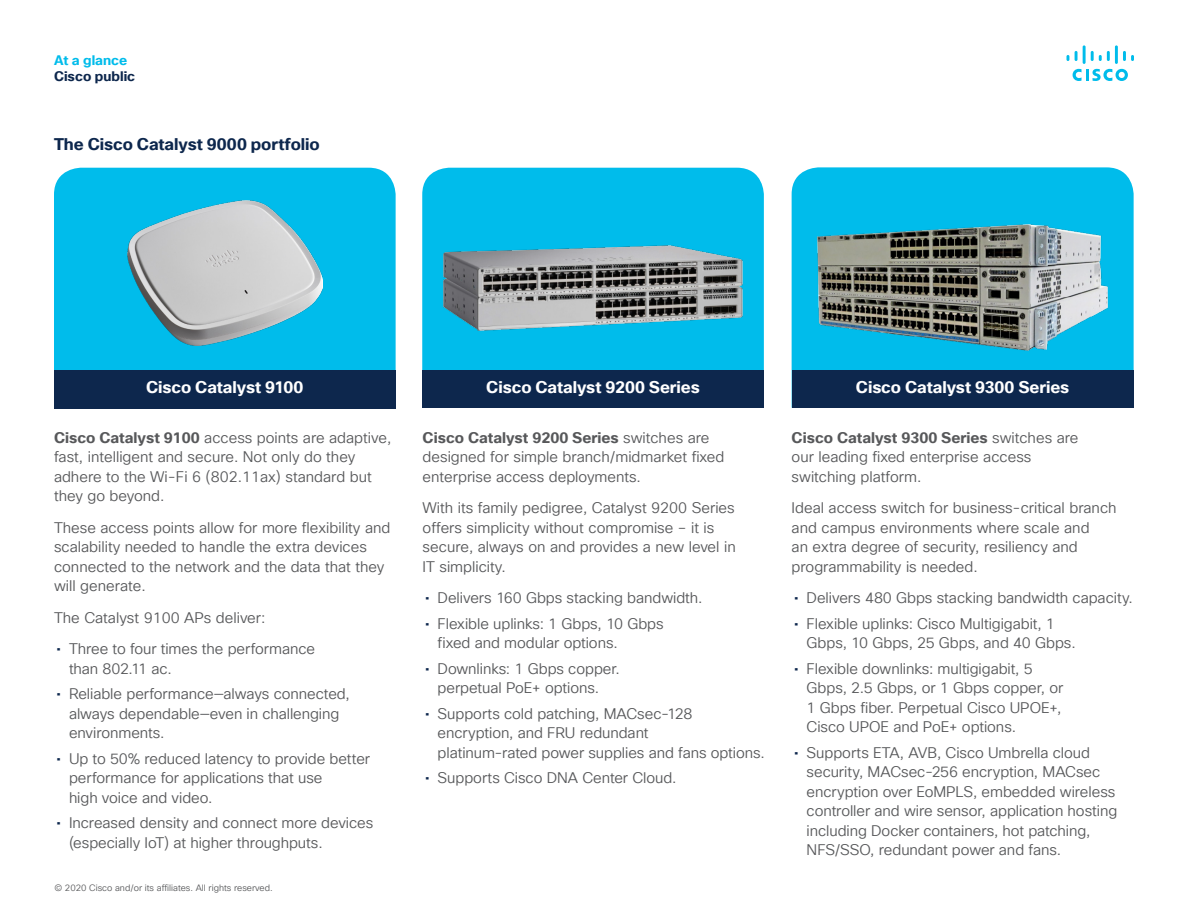
<style>
.page{position:relative;width:1188px;height:918px;background:#fff}
.page>*{position:absolute;margin:0;border:0;box-sizing:border-box;transform-origin:0 0}
.Subhead3_Indigo{font:700 16.5px "Cisco Sans TT";letter-spacing:-.005em;color:#fff}
.Subhead3_Midnight_bl{font:700 16.5px "Cisco Sans TT";letter-spacing:-.005em;color:#0d274d}
.Body{font:15px/19.5px "Cisco Sans TT Light";color:#57585a}
.t1{font:700 13.5px "Cisco Sans TT";color:#0d274d}
.t2{font:700 13.5px "Cisco Sans TT";color:#00bceb}
.Footer_white{font:9px "Cisco Sans TT Light";color:#57585a}
.s1{font-family:"Cisco Sans TT";font-weight:700}
.s2{font-family:"Cisco Sans TT";color:#0d274d}
</style>
<div class="page">
<svg style="left:1073px;top:69px;width:55px;height:12px"></svg>
<svg style="left:1067px;top:55px;width:2px;height:6px"></svg>
<svg style="left:1075px;top:51px;width:3px;height:10px"></svg>
<hr style="left:1083px;top:45px;width:3px;height:19px;background:#00bceb">
<svg style="left:1091px;top:51px;width:19px;height:10px"></svg>
<hr style="left:1115px;top:45px;width:3px;height:19px;background:#00bceb">
<svg style="left:1123px;top:51px;width:11px;height:10px"></svg>
<div style="left:422px;top:168px;width:342px;height:202px;background:#00bceb"></div>
<img style="left:443px;top:245px;width:300px;height:85px">
<div style="left:422px;top:370px;width:342px;height:38px;background:#0d274d"></div>
<div style="left:54px;top:168px;width:342px;height:202px;background:#00bceb"></div>
<img style="left:127px;top:200px;width:195px;height:145px">
<div style="left:54px;top:370px;width:342px;height:39px;background:#0d274d"></div>
<div style="left:792px;top:167px;width:342px;height:203px;background:#00bceb"></div>
<img style="left:818px;top:225px;width:289px;height:125px">
<div style="left:792px;top:370px;width:342px;height:38px;background:#0d274d"></div>
<p class="t2" style="left:54px;top:51px;width:75px">At a glance</p>
<p class="t1" style="left:54px;top:67px;width:83px">Cisco public</p>
<p class="Subhead3_Midnight_bl" style="left:54px;top:133px;width:267px">The Cisco Catalyst 9000 portfolio</p>
<p class="Subhead3_Indigo" style="left:146px;top:377px;width:159px">Cisco Catalyst 9100</p>
<p class="Subhead3_Indigo" style="left:486px;top:377px;width:215px">Cisco Catalyst 9200 Series</p>
<p class="Body" style="left:54px;top:428px;width:339px"><span class="s1">Cisco Catalyst 9100</span> access points are adaptive, fast, intelligent and secure. Not only do they adhere to the Wi-Fi 6 (802.11ax) standard but they go beyond.</p>
<p class="Body" style="left:54px;top:518px;width:338px">These access points allow for more flexibility and scalability needed to handle the extra devices connected to the network and the data that they will generate.</p>
<p class="Body" style="left:54px;top:608px;width:213px">The Catalyst 9100 APs deliver:</p>
<p class="Body" style="left:69px;top:640px;width:248px;text-indent:-13px"><span class="s2">•</span> Three to four times the performance than 802.11 ac.</p>
<p class="Body" style="left:69px;top:685px;width:282px;text-indent:-13px"><span class="s2">•</span> Reliable performance—always connected, always dependable—even in challenging environments.</p>
<p class="Body" style="left:69px;top:749px;width:303px;text-indent:-13px"><span class="s2">•</span> Up to 50% reduced latency to provide better performance for applications that use<br>high voice and video.</p>
<p class="Body" style="left:69px;top:814px;width:306px;text-indent:-13px"><span class="s2">•</span> Increased density and connect more devices (especially IoT) at higher throughputs.</p>
<p class="Body" style="left:423px;top:428px;width:303px"><span class="s1">Cisco Catalyst 9200 Series</span> switches are designed for simple branch/midmarket fixed enterprise access deployments.</p>
<p class="Body" style="left:423px;top:499px;width:315px">With its family pedigree, Catalyst 9200 Series offers simplicity without compromise – it is secure, always on and provides a new level in IT simplicity.</p>
<p class="Body" style="left:425px;top:589px;width:279px"><span class="s2">•</span> Delivers 160 Gbps stacking bandwidth.</p>
<p class="Body" style="left:438px;top:614px;width:228px;text-indent:-13px"><span class="s2">•</span> Flexible uplinks: 1 Gbps, 10 Gbps fixed and modular options.</p>
<p class="Body" style="left:425px;top:659px;width:196px;text-align:center"><span class="s2">•</span> Downlinks: 1 Gbps copper. perpetual PoE+ options.</p>
<p class="Body" style="left:438px;top:704px;width:329px;text-indent:-13px"><span class="s2">•</span> Supports cold patching, MACsec-128 encryption, and FRU redundant<br>platinum-rated power supplies and fans options.</p>
<p class="Body" style="left:425px;top:769px;width:253px"><span class="s2">•</span> Supports Cisco DNA Center Cloud.</p>
<p class="Footer_white" style="left:54px;top:882px;width:220px">© 2020 Cisco and/or its affiliates. All rights reserved.</p>
<p class="Subhead3_Indigo" style="left:856px;top:377px;width:215px">Cisco Catalyst 9300 Series</p>
<p class="Body" style="left:792px;top:428px;width:288px"><span class="s1">Cisco Catalyst 9300 Series</span> switches are our leading fixed enterprise access switching platform.</p>
<p class="Body" style="left:792px;top:499px;width:327px">Ideal access switch for business-critical branch and campus environments where scale and<br>an extra degree of security, resiliency and programmability is needed.</p>
<p class="Body" style="left:794px;top:589px;width:341px"><span class="s2">•</span> Delivers 480 Gbps stacking bandwidth capacity.</p>
<p class="Body" style="left:807px;top:614px;width:271px;text-indent:-13px"><span class="s2">•</span> Flexible uplinks: Cisco Multigigabit, 1<br>Gbps, 10 Gbps, 25 Gbps, and 40 Gbps.</p>
<p class="Body" style="left:807px;top:659px;width:258px;text-indent:-13px"><span class="s2">•</span> Flexible downlinks: multigigabit, 5<br>Gbps, 2.5 Gbps, or 1 Gbps copper, or 1 Gbps fiber. Perpetual Cisco UPOE+, Cisco UPOE and PoE+ options.</p>
<p class="Body" style="left:807px;top:743px;width:312px;text-indent:-13px"><span class="s2">•</span> Supports ETA, AVB, Cisco Umbrella cloud security, MACsec-256 encryption, MACsec encryption over EoMPLS, embedded wireless controller and wire sensor, application hosting including Docker containers, hot patching, NFS/SSO, redundant power and fans.</p>
</div>
